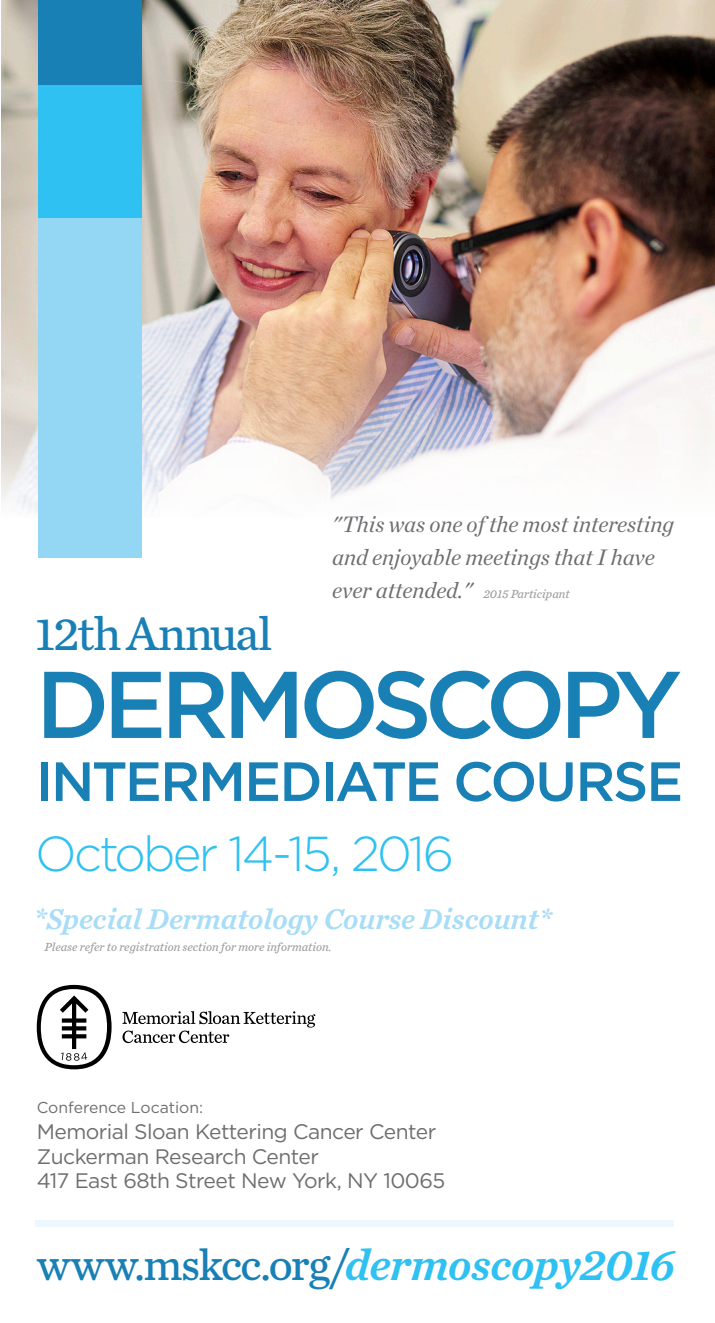
<style>
.page{position:relative;width:715px;height:1323px;background:#fff}
.page>*{position:absolute;margin:0;border:0;box-sizing:border-box;transform-origin:0 0}
.t1{font:500 94.5px "Gotham";letter-spacing:-.07em;color:#1980b5}
.t2{font:500 55.12px "Gotham";letter-spacing:-.04em;color:#1980b5}
.t3{font:300 49px "Gotham";letter-spacing:-.055em;color:#2ec1f1}
.t4{font:49px "Chronicle Text G3";letter-spacing:-.035em;color:#1980b5}
.t5{font:45.5px "Chronicle Text G4";letter-spacing:-.03em;color:#1980b5}
.t6{font:italic 29.75px "Chronicle Text G4 Semi";color:#a7ddf6}
.t7{font:italic 22.75px/33.2px "Chronicle Deck";color:#6c6d70}
.t8{font:21px "Gotham";letter-spacing:-.025em;color:#6d6e70}
.t9{font:15.75px "Gotham";color:#6d6e70}
.t10{font:italic 12.25px "Chronicle Text G4";color:#9c9ea1}
.s1{font-family:"Chronicle Deck";font-size:22.75px;color:#6c6d70}
.s2{font-family:"Chronicle Text G4 Semi";font-style:italic;color:#2ec1f1}
</style>
<div class="page">
<img style="left:1px;top:0;width:713px;height:514px">
<div style="left:38px;top:11px;width:104px;height:547px;background:#94d7f4"></div>
<div style="left:38px;top:0;width:104px;height:86px;background:#1980b5"></div>
<div style="left:38px;top:85px;width:104px;height:133px;background:#2ec1f1"></div>
<svg style="left:37px;top:985px;width:278px;height:84px"></svg>
<div style="left:35px;top:1220px;width:637px;height:7px;background:#ecf8fd"></div>
<p class="t7" style="left:332px;top:506px;width:343px">"This was one of the most interesting and enjoyable meetings that I have</p>
<p class="t10" style="left:332px;top:585px;width:239px"><span class="s1">ever attended."</span> 2015 Participant</p>
<p class="t4" style="left:35px;top:597px;width:239px">12th Annual</p>
<p class="t1" style="left:36px;top:651px;width:647px">DERMOSCOPY</p>
<p class="t2" style="left:35px;top:750px;width:649px">INTERMEDIATE COURSE</p>
<p class="t3" style="left:35px;top:823px;width:420px">October 14-15, 2016</p>
<p class="t6" style="left:33px;top:896px;width:519px">*Special Dermatology Course Discount*</p>
<p class="t10" style="left:44px;top:937px;width:288px">Please refer to registration section for more information.</p>
<p class="t9" style="left:37px;top:1097px;width:168px">Conference Location:</p>
<p class="t8" style="left:37px;top:1118px;width:401px">Memorial Sloan Kettering Cancer Center</p>
<p class="t8" style="left:37px;top:1143px;width:284px">Zuckerman Research Center</p>
<p class="t8" style="left:37px;top:1167px;width:410px">417 East 68th Street New York, NY 10065</p>
<p class="t5" style="left:37px;top:1230px;width:639px">www.mskcc.org/<span class="s2">dermoscopy2016</span></p>
</div>
